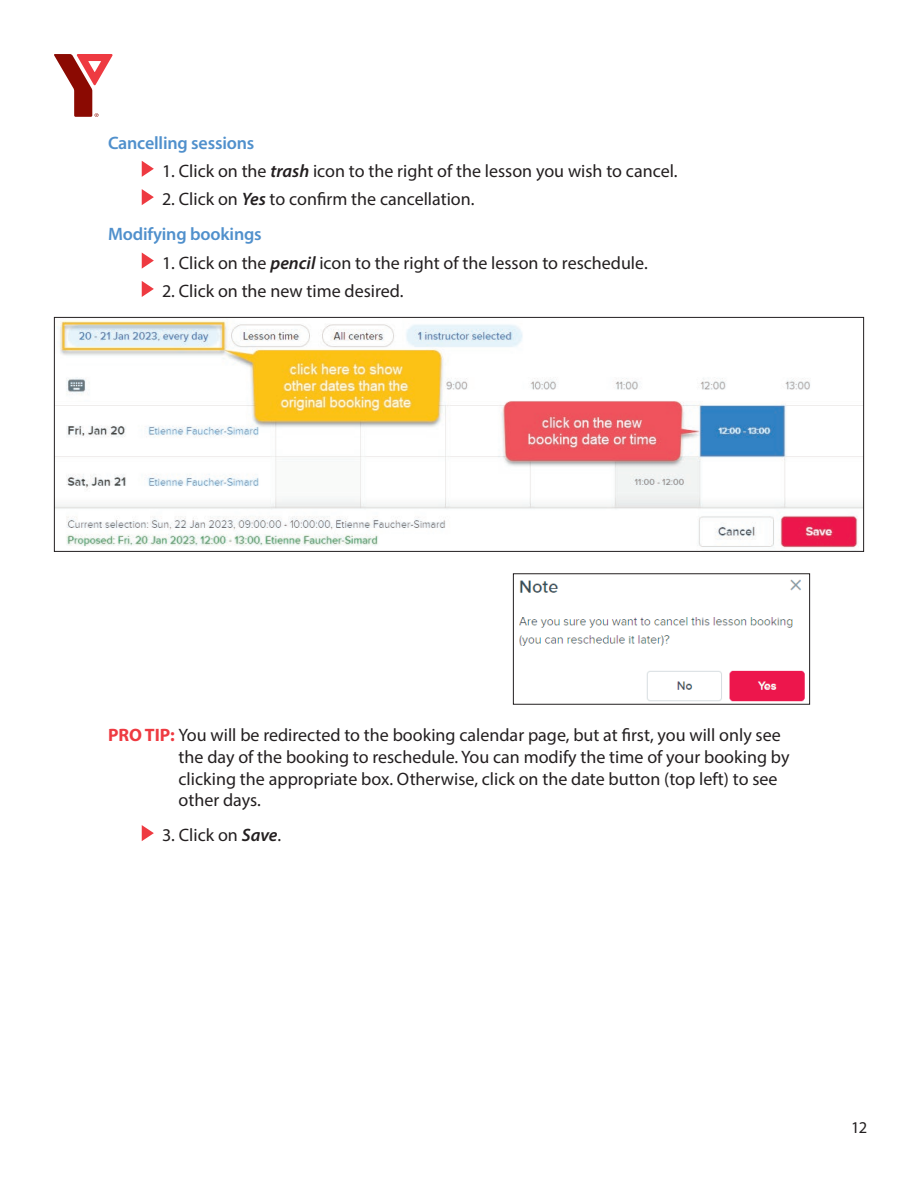
<style>
.page{position:relative;width:918px;height:1188px;background:#fff}
.page>*{position:absolute;margin:0;border:0;box-sizing:border-box;transform-origin:0 0}
.t1{font:18px/21.6px "Myriad Pro";color:#231f20}
.t2{font:600 18px "Myriad Pro";letter-spacing:-.01em;color:#5090cc}
.t3{font:16.5px "Myriad Pro";color:#231f20}
.s1{font-weight:600;font-style:italic}
.s2{font-weight:600;color:#5090cc}
.s3{font-weight:700;color:#ee3a41}
</style>
<div class="page">
<svg style="left:142px;top:161px;width:12px;height:16px"></svg>
<svg style="left:142px;top:189px;width:12px;height:16px"></svg>
<svg style="left:142px;top:253px;width:12px;height:16px"></svg>
<svg style="left:142px;top:281px;width:12px;height:16px"></svg>
<img style="left:56px;top:321px;width:806px;height:227px">
<div style="left:54px;top:317px;width:810px;height:235px;border:1px solid #231f20"></div>
<img style="left:519px;top:579px;width:286px;height:123px">
<div style="left:513px;top:573px;width:297px;height:132px;border:1px solid #231f20"></div>
<svg style="left:142px;top:825px;width:12px;height:16px"></svg>
<svg style="left:54px;top:54px;width:59px;height:63px"></svg>
<p class="t2" style="left:108px;top:131px;width:148px">Cancelling sessions</p>
<p class="t1" style="left:162px;top:160px;width:517px">1. Click on the <span class="s1">trash</span> icon to the right of the lesson you wish to cancel.</p>
<p class="t1" style="left:108px;top:181px;width:368px;line-height:35.1px;text-indent:54px">2. Click on <span class="s1">Yes</span> to confirm the cancellation.<br><span class="s2">Modifying bookings</span></p>
<p class="t1" style="left:162px;top:252px;width:487px">1. Click on the <span class="s1">pencil</span> icon to the right of the lesson to reschedule.</p>
<p class="t1" style="left:162px;top:280px;width:243px">2. Click on the new time desired.</p>
<p class="t1" style="left:179px;top:724px;width:612px;text-indent:-71px"><span class="s3">PRO TIP:</span> You will be redirected to the booking calendar page, but at first, you will only see the day of the booking to reschedule. You can modify the time of your booking by clicking the appropriate box. Otherwise, click on the date button (top left) to see other days.</p>
<p class="t1" style="left:162px;top:824px;width:121px">3. Click on <span class="s1">Save</span>.</p>
<p class="t3" style="left:851px;top:1118px;width:18px">12</p>
</div>
